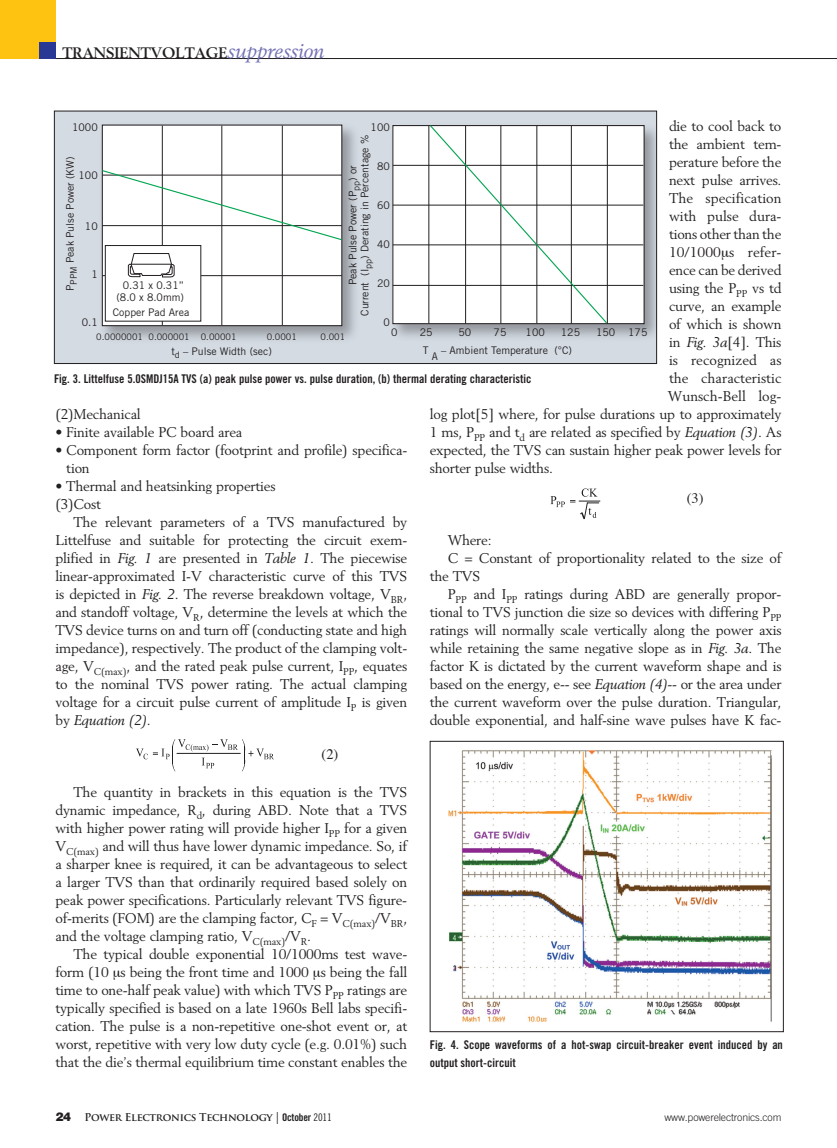
<style>
.page{position:relative;width:837px;height:1148px;background:#fff}
.page>*{position:absolute;margin:0;border:0;box-sizing:border-box;transform-origin:0 0}
.t1{font:700 15px "Berling LT Std";color:#231f20}
.t2{font:14.4px "Times";color:#231f20}
.text{font:13.95px/18px "Berling LT Std";letter-spacing:-.015em;color:#231f20;text-align:justify}
.text_no_indent{font:13.95px/18px "Berling LT Std";letter-spacing:-.015em;color:#231f20}
.text-2{font:13.95px "Berling LT Std";letter-spacing:.005em;color:#231f20}
.t3{font:12px/18px "Trade Gothic LT Std Bd Cn 20";color:#231f20}
.t4{font:10.5px/12px "Trade Gothic LT Std";color:#231f20;text-align:right}
.t5{font:700 10.5px "Trajan Pro";letter-spacing:-.03em;color:#231f20}
.t6{font:300 10.5px "Trade Gothic LT Std";letter-spacing:-.015em;color:#231f20}
.t7{font:10.5px "Trade Gothic LT Std";color:#231f20;scale:.95 1}
.t8{font:9px "Trade Gothic LT Std";color:#231f20}
.s1{font-weight:400;font-style:italic;font-size:21px;color:#7473b6}
.s2{font-style:italic}
.s3{font-family:"Helvetica LT Std";font-weight:900;font-size:12px}
.s4{font-family:"Helvetica LT Std";font-weight:300;font-size:12px}
.s5{font-family:"Trade Gothic LT Std Bd Cn 20";font-weight:400}
.s6{font-family:"Trade Gothic LT Std Cn 18";font-weight:400}
</style>
<div class="page">
<div style="left:0;top:0;width:56px;height:59px;background:#fec210"></div>
<div style="left:39px;top:42px;width:17px;height:17px;background:#293795"></div>
<hr style="left:56px;top:58px;width:781px;height:1px;background:#231f20">
<svg style="left:136px;top:739px;width:138px;height:32px"></svg>
<svg style="left:550px;top:488px;width:50px;height:32px"></svg>
<img style="left:448px;top:750px;width:324px;height:272px">
<div style="left:430px;top:741px;width:354px;height:291px;border:1px solid #231f20"></div>
<div style="left:54px;top:111px;width:603px;height:252px;background:#d4dbe3"></div>
<img style="left:101px;top:124px;width:254px;height:215px">
<div style="left:102px;top:125px;width:240px;height:201px;background:#fff"></div>
<div style="left:102px;top:124px;width:240px;height:202px;border:1px solid #231f20"></div>
<hr style="left:221px;top:126px;width:1px;height:199px;background:#231f20">
<hr style="left:162px;top:126px;width:1px;height:199px;background:#231f20">
<hr style="left:282px;top:126px;width:1px;height:199px;background:#231f20">
<hr style="left:102px;top:275px;width:240px;height:1px;background:#231f20">
<svg style="left:101px;top:169px;width:242px;height:72px"></svg>
<div style="left:105px;top:245px;width:96px;height:76px;background:#fff"></div>
<div style="left:105px;top:245px;width:96px;height:76px;border:1px solid #231f20"></div>
<svg style="left:128px;top:253px;width:47px;height:25px"></svg>
<hr style="left:131px;top:264px;width:41px;height:1px;background:#231f20">
<div style="left:393px;top:126px;width:251px;height:198px;background:#fff"></div>
<div style="left:392px;top:125px;width:253px;height:199px;border:1px solid #231f20"></div>
<hr style="left:393px;top:165px;width:250px;height:1px;background:#231f20">
<hr style="left:393px;top:205px;width:250px;height:1px;background:#231f20">
<hr style="left:393px;top:244px;width:250px;height:1px;background:#231f20">
<hr style="left:393px;top:285px;width:250px;height:1px;background:#231f20">
<hr style="left:428px;top:126px;width:1px;height:198px;background:#231f20">
<svg style="left:429px;top:125px;width:179px;height:199px"></svg>
<div style="left:54px;top:111px;width:603px;height:253px;border:1px solid #231f20"></div>
<p class="t1" style="left:62px;top:44px;width:264px">TRANSIENTVOLTAGE<span class="s1">suppression</span></p>
<p class="text" style="left:669px;top:116px;width:114px">die to cool back to</p>
<p class="text" style="left:669px;top:134px;width:114px">the ambient tem-</p>
<p class="text" style="left:669px;top:152px;width:114px">perature before the</p>
<p class="text" style="left:669px;top:170px;width:114px">next pulse arrives.</p>
<p class="text" style="left:669px;top:188px;width:114px">The specification</p>
<p class="text" style="left:669px;top:206px;width:114px">with pulse dura-</p>
<p class="text" style="left:669px;top:224px;width:114px">tions other than the</p>
<p class="text-2" style="left:669px;top:243px;width:114px">10/1000 s refer-</p>
<p class="text" style="left:669px;top:260px;width:114px">ence can be derived</p>
<p class="text" style="left:669px;top:278px;width:114px">using the P<sub>PP</sub> vs td</p>
<p class="text" style="left:669px;top:296px;width:114px">curve, an example</p>
<p class="text" style="left:669px;top:314px;width:114px">of which is shown</p>
<p class="text" style="left:669px;top:332px;width:114px">in <span class="s2">Fig. 3a</span>[4]. This</p>
<p class="text-2" style="left:669px;top:351px;width:114px">is recognized as</p>
<p class="text" style="left:669px;top:368px;width:114px">the characteristic</p>
<p class="text" style="left:668px;top:386px;width:115px">Wunsch-Bell log-</p>
<p class="text" style="left:430px;top:404px;width:353px">log plot[5] where, for pulse durations up to approximately</p>
<p class="text" style="left:430px;top:422px;width:353px">1 ms, P<sub>PP</sub> and t<sub>d</sub> are related as specified by <span class="s2">Equation (3)</span>. As</p>
<p class="text" style="left:430px;top:440px;width:353px">expected, the TVS can sustain higher peak power levels for</p>
<p class="text" style="left:430px;top:458px;width:125px">shorter pulse widths.</p>
<p class="t4" style="left:72px;top:121px;width:27px">1000</p>
<p class="t4" style="left:371px;top:121px;width:21px">100</p>
<p class="t4" style="left:377px;top:160px;width:14px">80</p>
<p class="t4" style="left:377px;top:199px;width:14px">60</p>
<p class="t4" style="left:377px;top:238px;width:14px">40</p>
<p class="t4" style="left:377px;top:277px;width:14px">20</p>
<p class="t4" style="left:383px;top:316px;width:8px">0</p>
<p class="t4" style="left:347px;top:316px;width:182px;text-align:center;rotate:-90deg">Peak Pulse Power (P<sub>pp</sub>) or<br>Current (I<sub>pp</sub>) Derating in Percentage %</p>
<p class="t4" style="left:64px;top:291px;width:136px;rotate:-90deg">P<sub>PPM</sub> Peak Pulse Power (KW)</p>
<p class="t4" style="left:79px;top:169px;width:21px">100</p>
<p class="t4" style="left:85px;top:220px;width:14px">10</p>
<p class="t4" style="left:91px;top:268px;width:8px">1</p>
<p class="t4" style="left:116px;top:279px;width:69px">0.31 x 0.31” (8.0 x 8.0mm)</p>
<p class="t4" style="left:113px;top:306px;width:78px">Copper Pad Area</p>
<p class="t4" style="left:82px;top:316px;width:18px">0.1</p>
<p class="t4" style="left:391px;top:326px;width:8px">0</p>
<p class="t4" style="left:420px;top:326px;width:14px">25</p>
<p class="t4" style="left:458px;top:326px;width:14px">50</p>
<p class="t4" style="left:494px;top:326px;width:14px">75</p>
<p class="t4" style="left:526px;top:326px;width:21px">100</p>
<p class="t4" style="left:561px;top:326px;width:21px">125</p>
<p class="t4" style="left:596px;top:326px;width:53px">150 175</p>
<p class="t8" style="left:96px;top:331px;width:142px">0.0000001 0.000001 0.00001</p>
<p class="t8" style="left:267px;top:331px;width:32px">0.0001</p>
<p class="t8" style="left:321px;top:331px;width:26px">0.001</p>
<p class="t4" style="left:441px;top:344px;width:132px">– Ambient Temperature (°C)</p>
<p class="t4" style="left:423px;top:344px;width:7px">T</p>
<p class="t4" style="left:171px;top:345px;width:102px">t<sub>d</sub> – Pulse Width (sec)</p>
<p class="t7" style="left:432px;top:349px;width:8px">A</p>
<p class="t3" style="left:54px;top:369px;width:479px">Fig. 3. Littelfuse 5.0SMDJ15A TVS (a) peak pulse power vs. pulse duration, (b) thermal derating characteristic</p>
<p class="t2" style="left:687px;top:384px;width:18px">(2)</p>
<p class="text_no_indent" style="left:56px;top:404px;width:87px">(2)Mechanical</p>
<p class="text_no_indent" style="left:56px;top:422px;width:188px">• Finite available PC board area</p>
<p class="text_no_indent" style="left:66px;top:440px;width:342px;text-indent:-11px">• Component form factor (footprint and profile) specifica&shy;tion</p>
<p class="text_no_indent" style="left:56px;top:476px;width:222px">• Thermal and heatsinking properties</p>
<p class="text_no_indent" style="left:56px;top:494px;width:47px">(3)Cost</p>
<p class="text" style="left:56px;top:512px;width:353px;text-indent:18px">The relevant parameters of a TVS manufactured by Littelfuse and suitable for protecting the circuit exem&shy;plified in <span class="s2">Fig. 1</span> are presented in <span class="s2">Table 1</span>. The piecewise linear-approximated I-V characteristic curve of this TVS is depicted in <span class="s2">Fig. 2</span>. The reverse breakdown voltage, V<sub>BR</sub>, and standoff voltage, V<sub>R</sub>, determine the levels at which the TVS device turns on and turn off (conducting state and high impedance), respectively. The product of the clamping volt&shy;age, V<sub>C(max)</sub>, and the rated peak pulse current, I<sub>PP</sub>, equates to the nominal TVS power rating. The actual clamping voltage for a circuit pulse current of amplitude I<sub>P</sub> is given by <span class="s2">Equation (2)</span>.</p>
<p class="t2" style="left:322px;top:741px;width:18px">(2)</p>
<p class="t2" style="left:687px;top:485px;width:18px">(3)</p>
<p class="text" style="left:448px;top:530px;width:45px">Where:</p>
<p class="text" style="left:430px;top:548px;width:353px;text-indent:18px">C = Constant of proportionality related to the size of the TVS</p>
<p class="text" style="left:430px;top:584px;width:353px;text-indent:18px">P<sub>PP</sub> and I<sub>PP</sub> ratings during ABD are generally propor&shy;tional to TVS junction die size so devices with differing P<sub>PP </sub>ratings will normally scale vertically along the power axis while retaining the same negative slope as in <span class="s2">Fig. 3a</span>. The factor K is dictated by the current waveform shape and is based on the energy, e-- see <span class="s2">Equation (4)</span>-- or the area under the current waveform over the pulse duration. Triangular, double exponential, and half-sine wave pulses have K fac-</p>
<p class="t2" style="left:687px;top:643px;width:18px">(5)</p>
<p class="t2" style="left:687px;top:714px;width:18px">(6)</p>
<p class="text" style="left:56px;top:782px;width:353px;text-indent:18px">The quantity in brackets in this equation is the TVS dynamic impedance, R<sub>d</sub>, during ABD. Note that a TVS with higher power rating will provide higher I<sub>PP</sub> for a given V<sub>C(max)</sub> and will thus have lower dynamic impedance. So, if a sharper knee is required, it can be advantageous to select a larger TVS than that ordinarily required based solely on peak power specifications. Particularly relevant TVS figure&shy;of-merits (FOM) are the clamping factor, C<sub>F</sub> = V<sub>C(max)</sub>/V<sub>BR</sub>, and the voltage clamping ratio, V<sub>C(max)</sub>/V<sub>R</sub>.</p>
<p class="text" style="left:56px;top:944px;width:353px;text-indent:18px">The typical double exponential 10/1000ms test wave&shy;form (10 s being the front time and 1000 s being the fall time to one-half peak value) with which TVS P<sub>PP</sub> ratings are typically specified is based on a late 1960s Bell labs specifi&shy;cation. The pulse is a non-repetitive one-shot event or, at worst, repetitive with very low duty cycle (e.g. 0.01%) such that the die’s thermal equilibrium time constant enables the</p>
<p class="t2" style="left:322px;top:841px;width:18px">(3)</p>
<p class="t2" style="left:322px;top:1000px;width:18px">(5)</p>
<p class="t3" style="left:430px;top:1035px;width:355px">Fig. 4. Scope waveforms of a hot-swap circuit-breaker event induced by an output short-circuit</p>
<p class="t5" style="left:56px;top:1110px;width:278px"><span class="s3">24</span> Power Electronics Technology <span class="s4">|</span> <span class="s5">October</span> <span class="s6">2011</span></p>
<p class="t6" style="left:664px;top:1110px;width:119px">www.powerelectronics.com</p>
</div>
